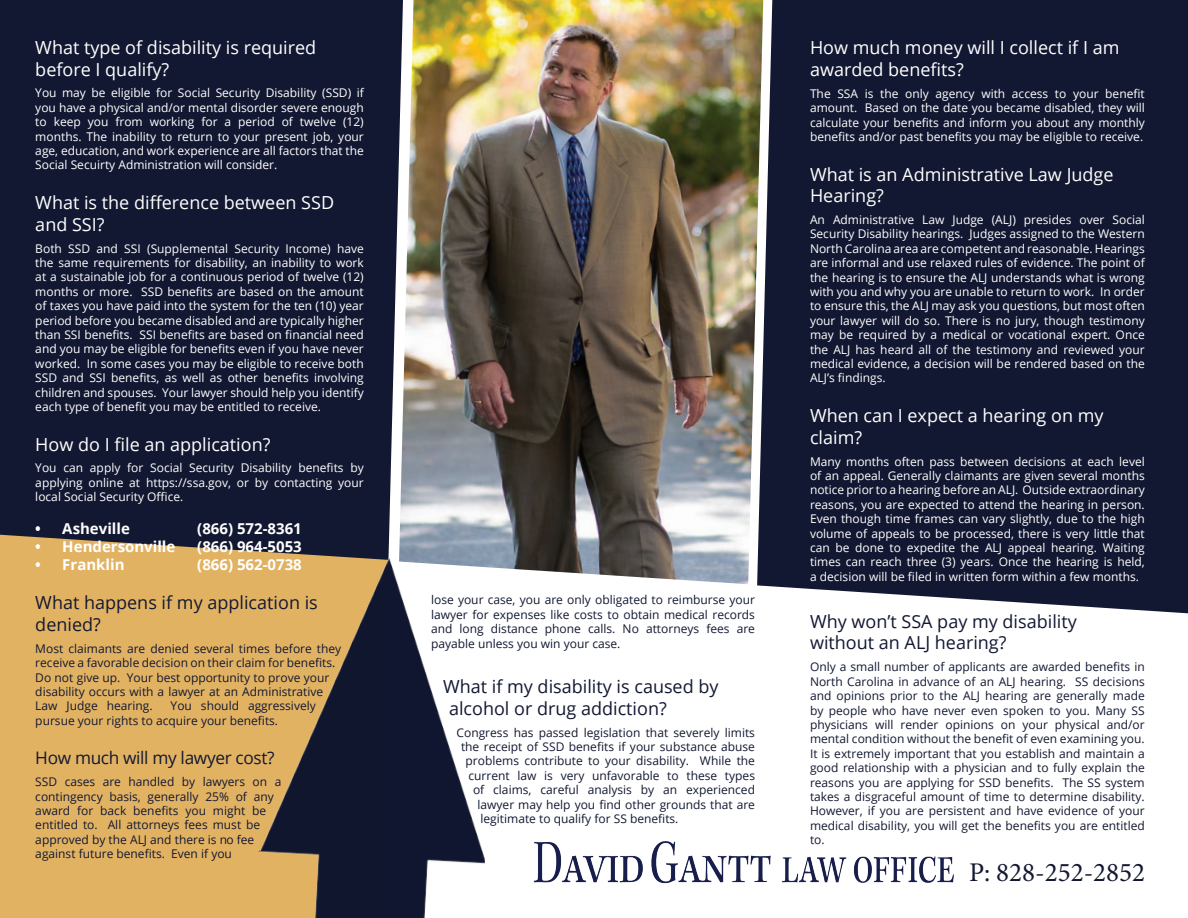
<style>
.page{position:relative;width:1188px;height:918px;background:#fff}
.page>*{position:absolute;margin:0;border:0;box-sizing:border-box;transform-origin:0 0}
.t1{font:27px "Minion Pro";color:#131832}
.t2{font:18px/21.6px "Open Sans";color:#fff}
.t3{font:18px/21.6px "Open Sans";color:#131832}
.t4{font:17.25px "Open Sans";letter-spacing:-.02em;color:#131832}
.t5{font:700 15px "Open Sans";color:#fff}
.t6{font:12px/14.4px "Open Sans";color:#fff;text-align:justify}
.t7{font:12px/14.4px "Open Sans";color:#131832}
</style>
<div class="page">
<div style="left:0;top:0;width:388px;height:918px;background:#e2b263"></div>
<div style="left:0;top:0;width:397px;height:552px;background:#131832"></div>
<img style="left:399px;top:0;width:356px;height:584px">
<div style="left:755px;top:0;width:433px;height:613px;background:#131832"></div>
<img style="left:534px;top:841px;width:420px;height:42px">
<img style="left:254px;top:550px;width:248px;height:368px">
<h2 class="t2" style="left:35px;top:36px;width:283px">What type of disability is required before I qualify?</h2>
<p class="t6" style="left:35px;top:86px;width:330px">You may be eligible for Social Security Disability (SSD) if you have a physical and/or mental disorder severe enough to keep you from working for a period of twelve (12) months. The inability to return to your present job, your age, education, and work experience are all factors that the Social Secuirty Administration will consider.</p>
<h2 class="t2" style="left:35px;top:191px;width:300px">What is the difference between SSD and SSI?</h2>
<p class="t6" style="left:35px;top:241px;width:330px">Both SSD and SSI (Supplemental Security Income) have the same requirements for disability, an inability to work at a sustainable job for a continuous period of twelve (12) months or more. SSD benefits are based on the amount of taxes you have paid into the system for the ten (10) year period before you became disabled and are typically higher than SSI benefits. SSI benefits are based on financial need and you may be eligible for benefits even if you have never worked. In some cases you may be eligible to receive both SSD and SSI benefits, as well as other benefits involving children and spouses. Your lawyer should help you identify each type of benefit you may be entitled to receive.</p>
<h2 class="t2" style="left:35px;top:433px;width:237px">How do I file an application?</h2>
<p class="t6" style="left:35px;top:461px;width:330px">You can apply for Social Security Disability benefits by applying online at https://ssa.gov, or by contacting your local Social Security Office.</p>
<p class="t5" style="left:35px;top:518px;width:96px">• Asheville</p>
<p class="t5" style="left:197px;top:518px;width:106px">(866) 572-8361</p>
<p class="t5" style="left:35px;top:536px;width:142px">• Hendersonville</p>
<p class="t5" style="left:197px;top:536px;width:106px">(866) 964-5053</p>
<p class="t5" style="left:35px;top:554px;width:91px">• Franklin</p>
<p class="t5" style="left:197px;top:554px;width:106px">(866) 562-0738</p>
<h2 class="t3" style="left:35px;top:591px;width:284px">What happens if my application is denied?</h2>
<p class="t7" style="left:35px;top:641px;width:308px">Most claimants are denied several times before they receive a favorable decision on their claim for benefits.<br>Do not give up. Your best opportunity to prove your disability occurs with a lawyer at an Administrative Law Judge hearing.</p>
<p class="t7" style="left:35px;top:699px;width:282px;text-indent:135px">You should aggressively pursue your rights to acquire your benefits.</p>
<h3 class="t4" style="left:35px;top:746px;width:241px">How much will my lawyer cost?</h3>
<p class="t7" style="left:35px;top:774px;width:248px">SSD cases are handled by lawyers on a contingency basis, generally 25% of any award for back benefits you might be entitled to. All attorneys fees must be approved by the ALJ and there is no fee against future benefits. Even if you</p>
<p class="t7" style="left:431px;top:592px;width:326px;text-align:justify">lose your case, you are only obligated to reimburse your lawyer for expenses like costs to obtain medical records and long distance phone calls. No attorneys fees are payable unless you win your case.</p>
<h2 class="t3" style="left:449px;top:675px;width:271px;text-indent:-6px">What if my disability is caused by alcohol or drug addiction?</h2>
<p class="t7" style="left:457px;top:725px;width:300px">Congress has passed legislation that severely limits</p>
<p class="t7" style="left:461px;top:739px;width:296px">the receipt of SSD benefits if your substance abuse</p>
<p class="t7" style="left:466px;top:754px;width:291px">problems contribute to your disability. While the</p>
<p class="t7" style="left:469px;top:768px;width:288px">current law is very unfavorable to these types</p>
<p class="t7" style="left:473px;top:782px;width:284px">of claims, careful analysis by an experienced</p>
<p class="t7" style="left:478px;top:797px;width:279px">lawyer may help you find other grounds that are</p>
<p class="t7" style="left:481px;top:811px;width:199px">legitimate to qualify for SS benefits.</p>
<h2 class="t2" style="left:810px;top:36px;width:311px">How much money will I collect if I am awarded benefits?</h2>
<p class="t6" style="left:810px;top:86px;width:336px">The SSA is the only agency with access to your benefit amount. Based on the date you became disabled, they will calculate your benefits and inform you about any monthly benefits and/or past benefits you may be eligible to receive.</p>
<h2 class="t2" style="left:810px;top:163px;width:305px">What is an Administrative Law Judge<br>Hearing?</h2>
<p class="t6" style="left:810px;top:212px;width:336px">An Administrative Law Judge (ALJ) presides over Social Security Disability hearings. Judges assigned to the Western North Carolina area are competent and reasonable. Hearings are informal and use relaxed rules of evidence. The point of the hearing is to ensure the ALJ understands what is wrong with you and why you are unable to return to work. In order to ensure this, the ALJ may ask you questions, but most often your lawyer will do so. There is no jury, though testimony may be required by a medical or vocational expert. Once the ALJ has heard all of the testimony and reviewed your medical evidence, a decision will be rendered based on the ALJ’s findings.</p>
<h2 class="t2" style="left:810px;top:404px;width:295px">When can I expect a hearing on my claim?</h2>
<p class="t6" style="left:810px;top:454px;width:336px">Many months often pass between decisions at each level of an appeal. Generally claimants are given several months notice prior to a hearing before an ALJ. Outside extraordinary reasons, you are expected to attend the hearing in person.<br>Even though time frames can vary slightly, due to the high volume of appeals to be processed, there is very little that can be done to expedite the ALJ appeal hearing. Waiting times can reach three (3) years. Once the hearing is held, a decision will be filed in written form within a few months.</p>
<h2 class="t3" style="left:810px;top:610px;width:268px">Why won’t SSA pay my disability without an ALJ hearing?</h2>
<p class="t7" style="left:810px;top:659px;width:336px;text-align:justify">Only a small number of applicants are awarded benefits in North Carolina in advance of an ALJ hearing. SS decisions and opinions prior to the ALJ hearing are generally made by people who have never even spoken to you. Many SS physicians will render opinions on your physical and/or mental condition without the benefit of even examining you.<br>It is extremely important that you establish and maintain a good relationship with a physician and to fully explain the reasons you are applying for SSD benefits. The SS system takes a disgraceful amount of time to determine disability.<br>However, if you are persistent and have evidence of your medical disability, you will get the benefits you are entitled to.</p>
<h1 class="t1" style="left:969px;top:855px;width:178px">P: 828-252-2852</h1>
</div>
